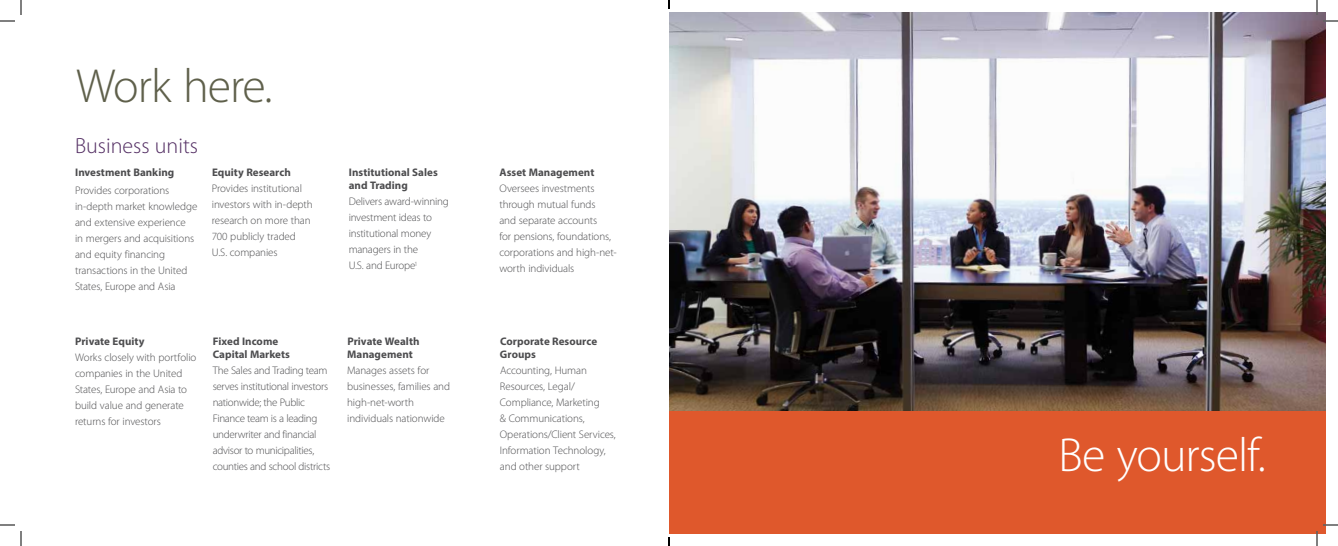
<style>
.page{position:relative;width:1338px;height:546px;background:#fff}
.page>*{position:absolute;margin:0;border:0;box-sizing:border-box;transform-origin:0 0}
.t1{font:300 48px "Myriad Pro";letter-spacing:-.02em;color:#fff}
.t2{font:300 48px "Myriad Pro";letter-spacing:-.02em;color:#5f604b}
.t3{font:300 22px "Myriad Pro";color:#532e63}
.t4{font:300 11px/16px "Myriad Pro";letter-spacing:-.01em;color:#4d4d4f}
.t5{font:300 11px/16px "Myriad Pro";letter-spacing:-.03em;color:#4d4d4f}
.t6{font:700 11px/13px "Myriad Pro";color:#4d4d4f}
</style>
<div class="page">
<div style="left:669px;top:411px;width:657px;height:123px;background:#df582c"></div>
<img style="left:669px;top:12px;width:657px;height:399px">
<svg style="left:0;top:0;width:22px;height:22px"></svg>
<svg style="left:0;top:524px;width:22px;height:22px"></svg>
<svg style="left:1316px;top:0;width:22px;height:22px"></svg>
<svg style="left:1316px;top:524px;width:22px;height:22px"></svg>
<svg style="left:668px;top:0;width:2px;height:9px"></svg>
<svg style="left:668px;top:537px;width:2px;height:9px"></svg>
<h1 class="t2" style="left:76px;top:57px;width:198px">Work here.</h1>
<h2 class="t3" style="left:75px;top:132px;width:124px">Business units</h2>
<p class="t6" style="left:75px;top:166px;width:101px">Investment Banking</p>
<p class="t4" style="left:75px;top:183px;width:124px">Provides corporations in-depth market knowledge and extensive experience<br>in mergers and acquisitions and equity financing transactions in the United<br>States, Europe and Asia</p>
<p class="t6" style="left:212px;top:166px;width:80px">Equity Research</p>
<p class="t4" style="left:212px;top:181px;width:102px">Provides institutional investors with in-depth research on more than<br>700 publicly traded<br>U.S. companies</p>
<p class="t6" style="left:349px;top:166px;width:91px">Institutional Sales and Trading</p>
<p class="t4" style="left:349px;top:194px;width:102px">Delivers award-winning investment ideas to institutional money managers in the<br>U.S. and Europe<sup>1</sup></p>
<p class="t6" style="left:75px;top:335px;width:71px">Private Equity</p>
<p class="t4" style="left:75px;top:350px;width:123px">Works closely with portfolio companies in the United<br>States, Europe and Asia to build value and generate returns for investors</p>
<p class="t6" style="left:213px;top:335px;width:79px">Fixed Income<br>Capital Markets</p>
<p class="t5" style="left:213px;top:363px;width:119px">The Sales and Trading team serves institutional investors nationwide; the Public<br>Finance team is a leading underwriter and financial advisor to municipalities, counties and school districts</p>
<p class="t6" style="left:347px;top:335px;width:74px">Private Wealth<br>Management</p>
<p class="t4" style="left:347px;top:362px;width:104px">Manages assets for businesses, families and high-net-worth individuals nationwide</p>
<p class="t6" style="left:500px;top:166px;width:96px">Asset Management</p>
<p class="t4" style="left:499px;top:181px;width:119px">Oversees investments through mutual funds<br>and separate accounts<br>for pensions, foundations, corporations and high-net&shy;worth individuals</p>
<p class="t6" style="left:500px;top:335px;width:99px">Corporate Resource<br>Groups</p>
<p class="t4" style="left:500px;top:363px;width:117px">Accounting, Human<br>Resources, Legal/<br>Compliance, Marketing<br>&amp; Communications,<br>Operations/Client Services,<br>Information Technology, and other support</p>
<h1 class="t1" style="left:1058px;top:426px;width:209px">Be yourself.</h1>
</div>
